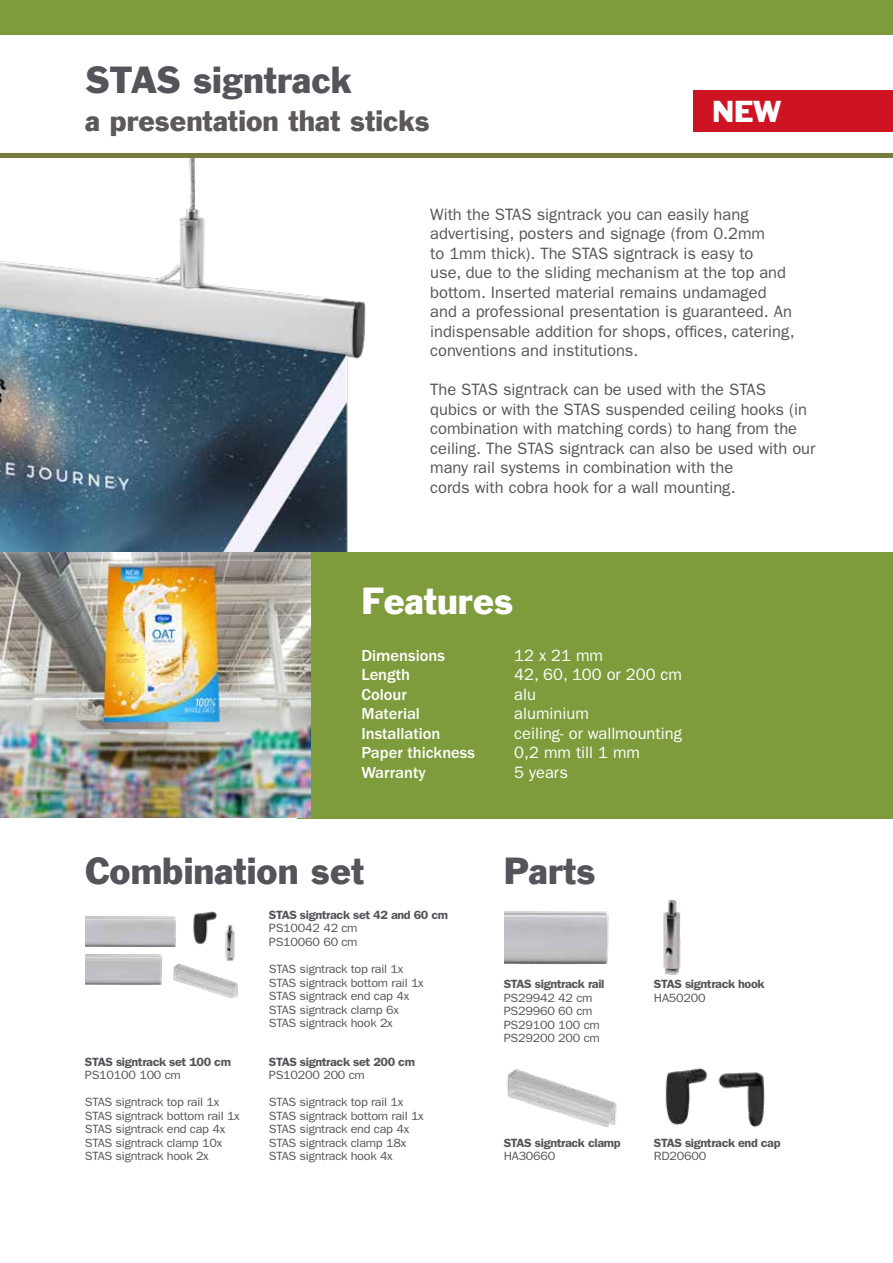
<style>
.page{position:relative;width:893px;height:1263px;background:#fff}
.page>*{position:absolute;margin:0;border:0;box-sizing:border-box;transform-origin:0 0}
.t1{font:34.5px "Franklin Gothic";color:#54555a}
.t2{font:34.5px "Franklin Gothic";color:#fff}
.t3{font:27.75px "Franklin Gothic";color:#fff;scale:1.05 1}
.t4{font:27px "Franklin Gothic";color:#5c585b}
.t5{font:16.5px/19.5px "ITC Franklin Gothic Std";color:#54555a}
.t6{font:16.5px "ITC Franklin Gothic Std";color:#fff}
.t7{font:500 16.5px "ITC Franklin Gothic Std";color:#fff}
.t8{font:12px/13.5px "ITC Franklin Gothic Std";letter-spacing:-.02em;color:#54555a;scale:1.05 1}
.t9{font:600 12px "ITC Franklin Gothic Std";letter-spacing:-.03em;color:#54555a;scale:1.05 1}
</style>
<div class="page">
<img style="left:0;top:157px;width:406px;height:395px">
<div style="left:298px;top:552px;width:595px;height:267px;background:#7e9c3c"></div>
<img style="left:0;top:552px;width:310px;height:265px">
<hr style="left:0;top:153px;width:893px;height:4px;background:#777c3e">
<div style="left:0;top:0;width:893px;height:34px;background:#7e9c3c"></div>
<img style="left:504px;top:911px;width:105px;height:54px">
<img style="left:665px;top:1068px;width:42px;height:57px">
<img style="left:507px;top:1069px;width:110px;height:59px">
<img style="left:663px;top:900px;width:18px;height:75px">
<img style="left:85px;top:911px;width:153px;height:88px">
<img style="left:718px;top:1072px;width:47px;height:56px">
<div style="left:693px;top:91px;width:200px;height:41px;background:#ce1422"></div>
<h1 class="t1" style="left:85px;top:58px;width:268px">STAS signtrack</h1>
<h3 class="t4" style="left:85px;top:103px;width:346px">a presentation that sticks</h3>
<h2 class="t3" style="left:712px;top:93px;width:67px">NEW</h2>
<p class="t5" style="left:430px;top:204px;width:366px">With the STAS signtrack you can easily hang advertising, posters and signage (from 0.2mm<br>to 1mm thick). The STAS signtrack is easy to<br>use, due to the sliding mechanism at the top and bottom. Inserted material remains undamaged and a professional presentation is guaranteed. An indispensable addition for shops, offices, catering, conventions and institutions.</p>
<p class="t5" style="left:430px;top:380px;width:387px">The STAS signtrack can be used with the STAS qubics or with the STAS suspended ceiling hooks (in combination with matching cords) to hang from the ceiling. The STAS signtrack can also be used with our many rail systems in combination with the<br>cords with cobra hook for a wall mounting.</p>
<h1 class="t2" style="left:361px;top:578px;width:153px">Features</h1>
<p class="t7" style="left:361px;top:646px;width:85px">Dimensions</p>
<p class="t6" style="left:514px;top:646px;width:90px">12 x 21 mm</p>
<p class="t7" style="left:361px;top:665px;width:50px">Length</p>
<p class="t6" style="left:514px;top:665px;width:169px">42, 60, 100 or 200 cm</p>
<p class="t7" style="left:361px;top:685px;width:47px">Colour</p>
<p class="t6" style="left:514px;top:685px;width:23px">alu</p>
<p class="t7" style="left:361px;top:705px;width:60px">Material</p>
<p class="t6" style="left:514px;top:704px;width:76px">aluminium</p>
<p class="t7" style="left:361px;top:724px;width:81px">Installation</p>
<p class="t6" style="left:514px;top:724px;width:169px">ceiling- or wallmounting</p>
<p class="t7" style="left:361px;top:744px;width:115px">Paper thickness</p>
<p class="t6" style="left:514px;top:743px;width:127px">0,2 mm till 1 mm</p>
<p class="t7" style="left:361px;top:763px;width:66px">Warranty</p>
<p class="t6" style="left:514px;top:763px;width:55px">5 years</p>
<h1 class="t1" style="left:85px;top:848px;width:281px">Combination set</h1>
<h1 class="t1" style="left:504px;top:848px;width:93px">Parts</h1>
<p class="t9" style="left:85px;top:1054px;width:141px">STAS signtrack set 100 cm</p>
<p class="t8" style="left:85px;top:1068px;width:93px">PS10100 100 cm</p>
<p class="t8" style="left:85px;top:1095px;width:149px">STAS signtrack top rail 1x<br>STAS signtrack bottom rail 1x<br>STAS signtrack end cap 4x<br>STAS signtrack clamp 10x<br>STAS signtrack hook 2x</p>
<p class="t9" style="left:269px;top:908px;width:172px">STAS signtrack set 42 and 60 cm</p>
<p class="t8" style="left:269px;top:922px;width:86px">PS10042 42 cm<br>PS10060 60 cm</p>
<p class="t8" style="left:269px;top:962px;width:149px">STAS signtrack top rail 1x<br>STAS signtrack bottom rail 1x<br>STAS signtrack end cap 4x<br>STAS signtrack clamp 6x<br>STAS signtrack hook 2x</p>
<p class="t9" style="left:269px;top:1054px;width:141px">STAS signtrack set 200 cm</p>
<p class="t8" style="left:269px;top:1068px;width:93px">PS10200 200 cm</p>
<p class="t8" style="left:269px;top:1095px;width:149px">STAS signtrack top rail 1x<br>STAS signtrack bottom rail 1x<br>STAS signtrack end cap 4x<br>STAS signtrack clamp 18x<br>STAS signtrack hook 4x</p>
<p class="t9" style="left:504px;top:977px;width:97px">STAS signtrack rail</p>
<p class="t8" style="left:504px;top:991px;width:93px">PS29942 42 cm<br>PS29960 60 cm<br>PS29100 100 cm<br>PS29200 200 cm</p>
<p class="t9" style="left:504px;top:1135px;width:113px">STAS signtrack clamp</p>
<p class="t8" style="left:504px;top:1149px;width:51px">HA30660</p>
<p class="t9" style="left:654px;top:977px;width:107px">STAS signtrack hook</p>
<p class="t8" style="left:654px;top:991px;width:51px">HA50200</p>
<p class="t9" style="left:654px;top:1135px;width:122px">STAS signtrack end cap</p>
<p class="t8" style="left:654px;top:1149px;width:51px">RD20600</p>
</div>
